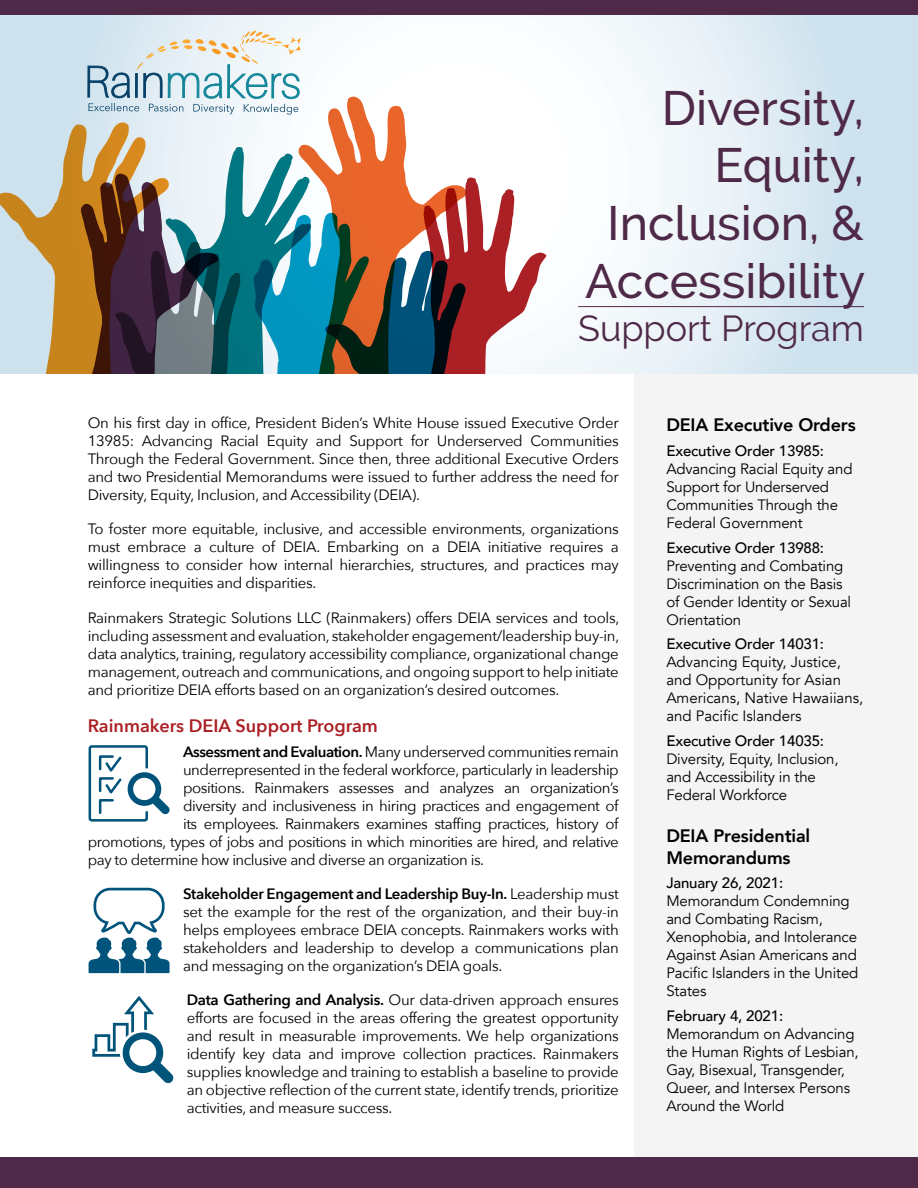
<style>
.page{position:relative;width:918px;height:1188px;background:#fff}
.page>*{position:absolute;margin:0;border:0;box-sizing:border-box;transform-origin:0 0}
.t1{font:500 48px/57.6px "Raleway";color:#4f2948;text-align:right}
.t2{font:36px "Raleway";color:#4f2948}
.t3{font:800 18px/21.6px "Avenir";letter-spacing:-.01em;color:#000}
.t4{font:600 18px "Avenir Next";color:#ab2024}
.t5{font:15px/18px "Avenir Next";letter-spacing:-.03em;color:#000;text-align:justify}
.t6{font:15px/18px "Avenir";letter-spacing:-.01em;color:#000}
.s1{font-weight:600}
.s2{font-weight:500}
</style>
<div class="page">
<div style="left:634px;top:374px;width:284px;height:792px;background:#f5f4f4"></div>
<div style="left:0;top:1158px;width:918px;height:30px;background:#4f2948"></div>
<svg style="left:0;top:15px;width:918px;height:359px"></svg>
<svg style="left:299px;top:97px;width:167px;height:25px"></svg>
<svg style="left:0;top:122px;width:546px;height:252px"></svg>
<svg style="left:88px;top:31px;width:213px;height:84px"></svg>
<hr style="left:578px;top:306px;width:286px;height:1px;background:#4f2948">
<div style="left:0;top:0;width:918px;height:15px;background:#4f2948"></div>
<svg style="left:89px;top:888px;width:81px;height:85px"></svg>
<svg style="left:88px;top:745px;width:82px;height:77px"></svg>
<svg style="left:92px;top:996px;width:82px;height:87px"></svg>
<h1 class="t1" style="left:585px;top:79px;width:282px">Diversity,<br>Equity,<br>Inclusion, &amp;<br>Accessibility</h1>
<h1 class="t2" style="left:578px;top:307px;width:287px">Support Program</h1>
<p class="t5" style="left:88px;top:413px;width:533px">On his first day in office, President Biden’s White House issued Executive Order 13985: Advancing Racial Equity and Support for Underserved Communities Through the Federal Government. Since then, three additional Executive Orders and two Presidential Memorandums were issued to further address the need for Diversity, Equity, Inclusion, and Accessibility (DEIA).</p>
<p class="t5" style="left:88px;top:519px;width:533px">To foster more equitable, inclusive, and accessible environments, organizations must embrace a culture of DEIA. Embarking on a DEIA initiative requires a willingness to consider how internal hierarchies, structures, and practices may reinforce inequities and disparities.</p>
<p class="t5" style="left:88px;top:608px;width:533px">Rainmakers Strategic Solutions LLC (Rainmakers) offers DEIA services and tools, including assessment and evaluation, stakeholder engagement/leadership buy-in, data analytics, training, regulatory accessibility compliance, organizational change management, outreach and communications, and ongoing support to help initiate and prioritize DEIA efforts based on an organization’s desired outcomes.</p>
<h2 class="t4" style="left:88px;top:711px;width:292px">Rainmakers DEIA Support Program</h2>
<p class="t5" style="left:183px;top:742px;width:437px"><span class="s1">Assessment and Evaluation.</span> Many underserved communities remain</p>
<p class="t5" style="left:183px;top:760px;width:437px">underrepresented in the federal workforce, particularly in leadership</p>
<p class="t5" style="left:183px;top:778px;width:437px">positions. Rainmakers assesses and analyzes an organization’s</p>
<p class="t5" style="left:183px;top:796px;width:437px">diversity and inclusiveness in hiring practices and engagement of</p>
<p class="t5" style="left:183px;top:814px;width:437px">its employees. Rainmakers examines staffing practices, history of</p>
<p class="t5" style="left:88px;top:832px;width:533px">promotions, types of jobs and positions in which minorities are hired, and relative</p>
<p class="t5" style="left:88px;top:850px;width:398px">pay to determine how inclusive and diverse an organization is.</p>
<p class="t5" style="left:183px;top:884px;width:437px"><span class="s1">Stakeholder Engagement and Leadership Buy-In.</span> Leadership must set the example for the rest of the organization, and their buy-in helps employees embrace DEIA concepts. Rainmakers works with stakeholders and leadership to develop a communications plan and messaging on the organization’s DEIA goals.</p>
<p class="t5" style="left:187px;top:991px;width:434px"><span class="s1">Data Gathering and Analysis.</span> Our data-driven approach ensures efforts are focused in the areas offering the greatest opportunity and result in measurable improvements. We help organizations identify key data and improve collection practices. Rainmakers supplies knowledge and training to establish a baseline to provide an objective reflection of the current state, identify trends, prioritize activities, and measure success.</p>
<h3 class="t3" style="left:666px;top:414px;width:191px">DEIA Executive Orders</h3>
<p class="t6" style="left:666px;top:442px;width:188px"><span class="s2">Executive Order 13985:<br></span>Advancing Racial Equity and<br>Support for Underserved<br>Communities Through the<br>Federal Government</p>
<p class="t6" style="left:666px;top:539px;width:186px"><span class="s2">Executive Order 13988:<br></span>Preventing and Combating<br>Discrimination on the Basis of Gender Identity or Sexual<br>Orientation</p>
<p class="t6" style="left:666px;top:635px;width:198px"><span class="s2">Executive Order 14031:<br></span>Advancing Equity, Justice, and Opportunity for Asian<br>Americans, Native Hawaiians, and Pacific Islanders</p>
<p class="t6" style="left:666px;top:732px;width:174px"><span class="s2">Executive Order 14035:<br></span>Diversity, Equity, Inclusion, and Accessibility in the<br>Federal Workforce</p>
<h3 class="t3" style="left:666px;top:825px;width:145px">DEIA Presidential<br>Memorandums</h3>
<p class="t6" style="left:666px;top:874px;width:194px"><span class="s2">January 26, 2021:<br></span>Memorandum Condemning and Combating Racism,<br>Xenophobia, and Intolerance<br>Against Asian Americans and<br>Pacific Islanders in the United<br>States</p>
<p class="t6" style="left:666px;top:1007px;width:194px"><span class="s2">February 4, 2021:<br></span>Memorandum on Advancing the Human Rights of Lesbian,<br>Gay, Bisexual, Transgender,<br>Queer, and Intersex Persons<br>Around the World</p>
</div>
